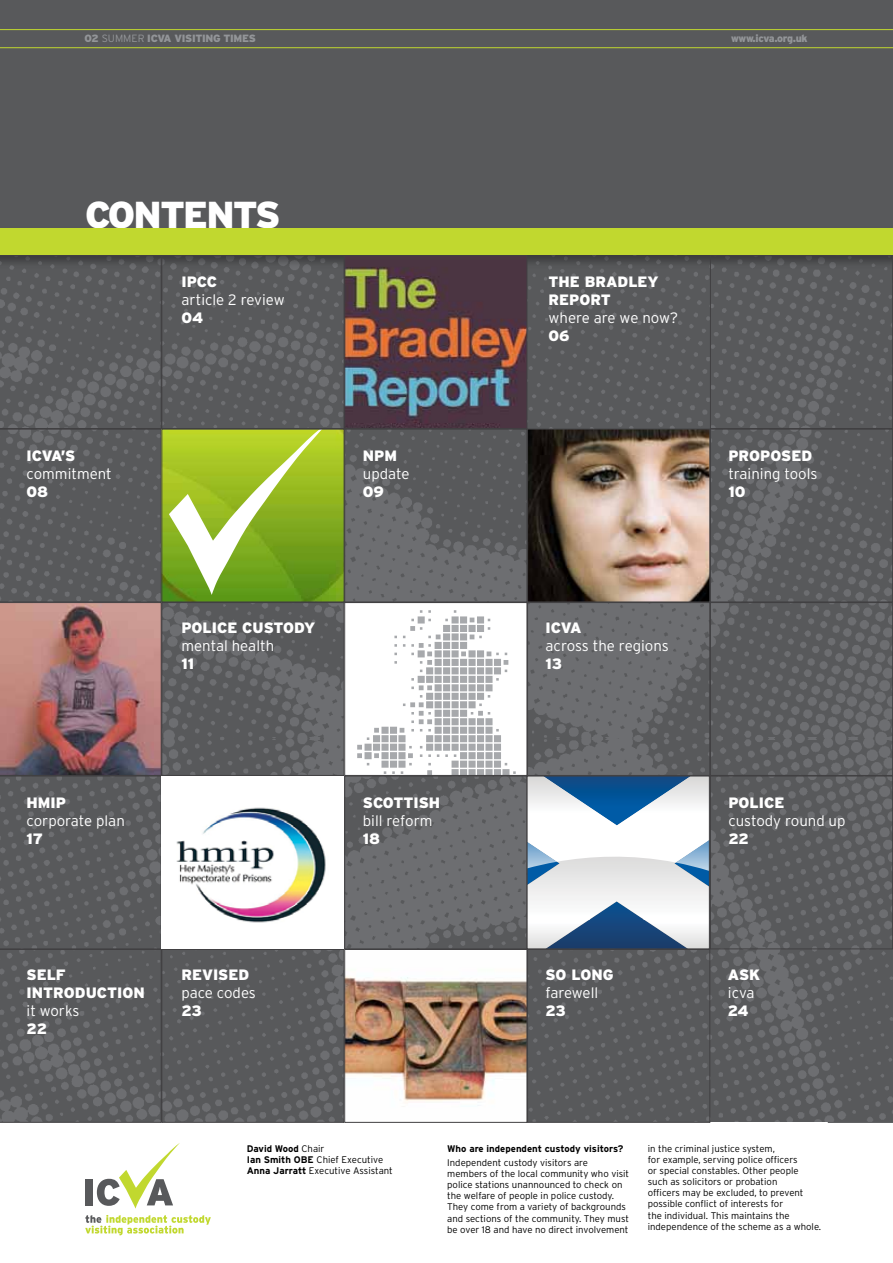
<style>
.page{position:relative;width:893px;height:1263px;background:#58595b}
.page>*{position:absolute;margin:0;border:0;box-sizing:border-box;transform-origin:0 0}
.t1{font:900 37.5px "Interstate";letter-spacing:-.05em;color:#fff}
.t2{font:300 15px "Interstate";color:#fff}
.t3{font:900 15px/18px "Interstate";color:#fff}
.t4{font:300 15px "Interstate";letter-spacing:-.02em;color:#fff}
.t5{font:900 10.5px "Interstate";letter-spacing:-.03em;color:#939598}
.t6{font:300 9.6px/11.1px "Interstate";color:#000}
.t7{font:700 9.6px "Interstate";color:#000}
.s1{font-weight:300}
.s2{font-weight:700}
</style>
<div class="page">
<img style="left:161px;top:269px;width:730px;height:469px">
<img style="left:160px;top:738px;width:733px;height:385px">
<div style="left:0;top:1123px;width:893px;height:140px;background:#fff"></div>
<div style="left:85px;top:1179px;width:7px;height:26px;background:#58595b"></div>
<svg style="left:97px;top:1143px;width:83px;height:65px"></svg>
<svg style="left:85px;top:1215px;width:126px;height:20px"></svg>
<div style="left:0;top:226px;width:893px;height:43px;background:#000;opacity:.35"></div>
<div style="left:0;top:228px;width:893px;height:27px;background:#c1d82f"></div>
<hr style="left:828px;top:1122px;width:65px;height:1px;background:#58595b">
<hr style="left:0;top:47px;width:893px;height:1px;background:#c1d82f">
<hr style="left:0;top:29px;width:893px;height:1px;background:#c1d82f">
<img style="left:164px;top:431px;width:178px;height:169px">
<svg style="left:169px;top:431px;width:159px;height:164px;background:#9fc043"></svg>
<div style="left:162px;top:429px;width:182px;height:173px;border:1px solid #414042"></div>
<div style="left:345px;top:429px;width:182px;height:173px;border:1px solid #414042"></div>
<img style="left:529px;top:431px;width:179px;height:169px">
<div style="left:527px;top:429px;width:183px;height:173px;border:1px solid #414042"></div>
<div style="left:710px;top:429px;width:183px;height:173px;border:1px solid #414042"></div>
<div style="left:162px;top:256px;width:182px;height:173px;border:1px solid #414042"></div>
<img style="left:347px;top:258px;width:178px;height:169px">
<div style="left:345px;top:256px;width:182px;height:173px;border:1px solid #414042"></div>
<div style="left:710px;top:256px;width:183px;height:173px;border:1px solid #414042"></div>
<div style="left:162px;top:602px;width:182px;height:173px;border:1px solid #414042"></div>
<div style="left:345px;top:602px;width:182px;height:173px;background:#fff"></div>
<svg style="left:357px;top:610px;width:159px;height:166px"></svg>
<div style="left:527px;top:602px;width:183px;height:173px;border:1px solid #414042"></div>
<div style="left:710px;top:602px;width:183px;height:173px;border:1px solid #414042"></div>
<div style="left:162px;top:776px;width:182px;height:173px;background:#fff"></div>
<div style="left:345px;top:776px;width:182px;height:173px;border:1px solid #414042"></div>
<svg style="left:529px;top:778px;width:178px;height:169px;background:#bccbda"></svg>
<div style="left:527px;top:776px;width:182px;height:173px;border:1px solid #414042"></div>
<div style="left:710px;top:776px;width:183px;height:173px;border:1px solid #414042"></div>
<svg style="left:0;top:256px;width:161px;height:866px"></svg>
<div style="left:162px;top:949px;width:182px;height:173px;border:1px solid #414042"></div>
<img style="left:347px;top:951px;width:178px;height:169px">
<div style="left:345px;top:949px;width:182px;height:173px;border:1px solid #414042"></div>
<div style="left:527px;top:949px;width:183px;height:173px;border:1px solid #414042"></div>
<img style="left:176px;top:807px;width:150px;height:116px">
<p class="t5" style="left:85px;top:33px;width:173px">02 <span class="s1">SUMMER</span> ICVA VISITING TIMES</p>
<p class="t5" style="left:731px;top:33px;width:78px">www.icva.org.uk</p>
<h1 class="t1" style="left:85px;top:194px;width:197px">CONTENTS</h1>
<h2 class="t3" style="left:181px;top:272px;width:37px">IPCC</h2>
<h2 class="t2" style="left:181px;top:291px;width:105px">article 2 review</h2>
<h2 class="t3" style="left:181px;top:308px;width:23px">04</h2>
<h2 class="t3" style="left:27px;top:447px;width:50px">ICVA’S</h2>
<h2 class="t2" style="left:27px;top:465px;width:87px">commitment</h2>
<h2 class="t3" style="left:27px;top:483px;width:23px">08</h2>
<h2 class="t3" style="left:363px;top:447px;width:36px">NPM</h2>
<h2 class="t2" style="left:363px;top:465px;width:48px">update</h2>
<h2 class="t3" style="left:363px;top:483px;width:23px">09</h2>
<h2 class="t3" style="left:181px;top:618px;width:135px">POLICE CUSTODY</h2>
<h2 class="t2" style="left:181px;top:637px;width:94px">mental health</h2>
<h2 class="t3" style="left:181px;top:654px;width:14px">11</h2>
<h2 class="t3" style="left:27px;top:794px;width:41px">HMIP</h2>
<h2 class="t2" style="left:27px;top:812px;width:100px">corporate plan</h2>
<h2 class="t3" style="left:27px;top:830px;width:18px">17</h2>
<h2 class="t3" style="left:27px;top:965px;width:120px">SELF<br>INTRODUCTION</h2>
<h2 class="t2" style="left:27px;top:1002px;width:54px">it works</h2>
<h2 class="t3" style="left:27px;top:1019px;width:22px">22</h2>
<h2 class="t3" style="left:181px;top:965px;width:69px">REVISED</h2>
<h2 class="t2" style="left:181px;top:984px;width:76px">pace codes</h2>
<h2 class="t3" style="left:181px;top:1001px;width:22px">23</h2>
<h2 class="t3" style="left:363px;top:794px;width:79px">SCOTTISH</h2>
<h2 class="t2" style="left:363px;top:812px;width:71px">bill reform</h2>
<h2 class="t3" style="left:363px;top:830px;width:19px">18</h2>
<h2 class="t3" style="left:548px;top:272px;width:111px">THE BRADLEY<br>REPORT</h2>
<h2 class="t2" style="left:548px;top:309px;width:131px">where are we now?</h2>
<h2 class="t3" style="left:548px;top:326px;width:23px">06</h2>
<h2 class="t3" style="left:545px;top:618px;width:38px">ICVA</h2>
<h2 class="t2" style="left:545px;top:637px;width:125px">across the regions</h2>
<h2 class="t3" style="left:545px;top:654px;width:18px">13</h2>
<h2 class="t3" style="left:728px;top:447px;width:85px">PROPOSED</h2>
<h2 class="t2" style="left:728px;top:465px;width:91px">training tools</h2>
<h2 class="t3" style="left:728px;top:483px;width:19px">10</h2>
<h2 class="t3" style="left:545px;top:965px;width:69px">SO LONG</h2>
<h2 class="t4" style="left:545px;top:984px;width:54px">farewell</h2>
<h2 class="t3" style="left:545px;top:1001px;width:22px">23</h2>
<h2 class="t3" style="left:728px;top:794px;width:57px">POLICE</h2>
<h2 class="t2" style="left:728px;top:812px;width:119px">custody round up</h2>
<h2 class="t3" style="left:728px;top:830px;width:22px">22</h2>
<h2 class="t3" style="left:728px;top:965px;width:34px">ASK</h2>
<h2 class="t2" style="left:728px;top:984px;width:28px">icva</h2>
<h2 class="t3" style="left:728px;top:1001px;width:22px">24</h2>
<p class="t6" style="left:247px;top:1143px;width:148px"><span class="s2">David Wood</span> Chair<br><span class="s2">Ian Smith OBE</span> Chief Executive<br><span class="s2">Anna Jarratt</span> Executive Assistant</p>
<p class="t7" style="left:447px;top:1143px;width:178px">Who are independent custody visitors?</p>
<p class="t6" style="left:447px;top:1157px;width:183px">Independent custody visitors are members of the local community who visit police stations unannounced to check on the welfare of people in police custody.<br>They come from a variety of backgrounds and sections of the community. They must be over 18 and have no direct involvement</p>
<p class="t6" style="left:648px;top:1143px;width:175px">in the criminal justice system,<br>for example, serving police officers<br>or special constables. Other people<br>such as solicitors or probation<br>officers may be excluded, to prevent possible conflict of interests for<br>the individual. This maintains the independence of the scheme as a whole.</p>
</div>
